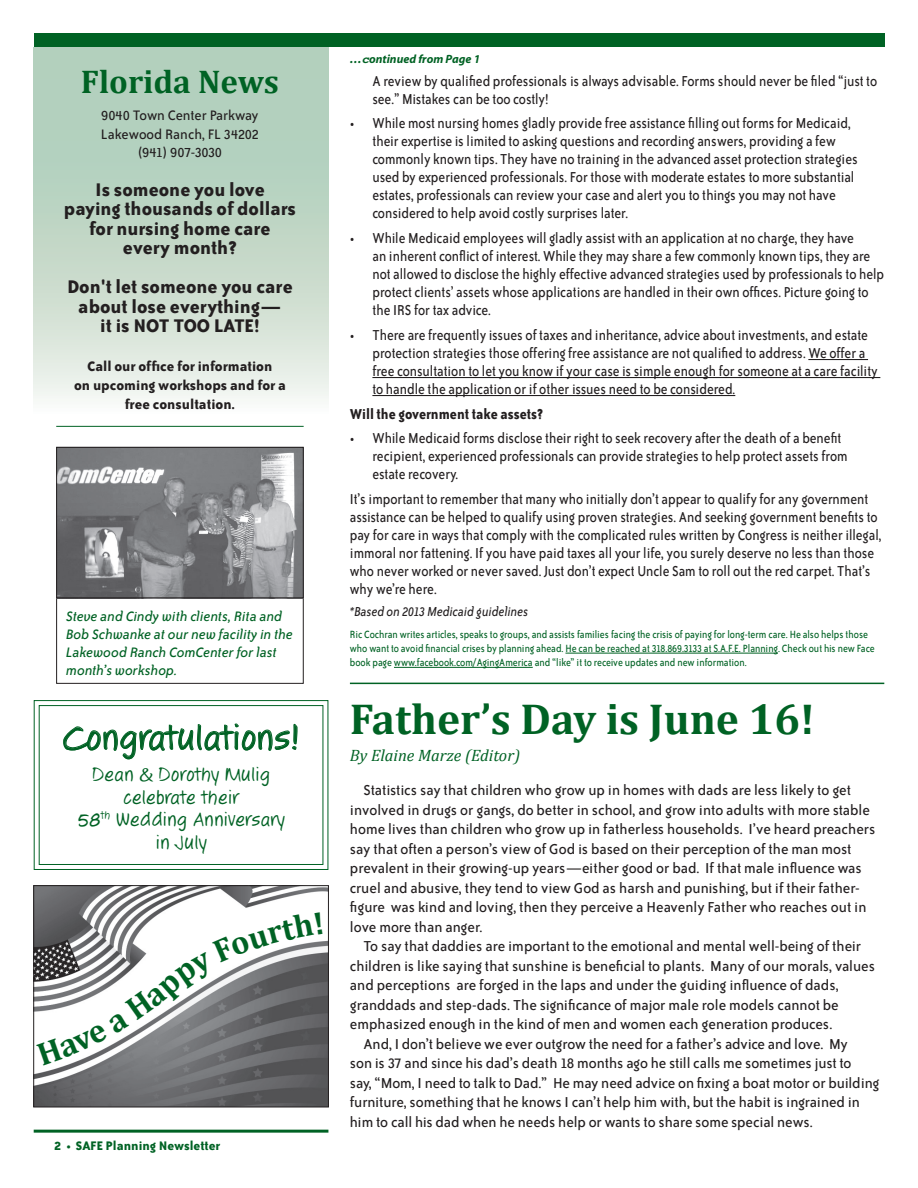
<style>
.page{position:relative;width:918px;height:1188px;background:#fff}
.page>*{position:absolute;margin:0;border:0;box-sizing:border-box;transform-origin:0 0}
.t1{font:700 43.5px "Cambria";color:#006224}
.t2{font:40.5px "Jotting";letter-spacing:.01em;color:#006224}
.t3{font:700 33px "Cambria";color:#006224}
.t4{font:22.5px/22.5px "Jotting";letter-spacing:.01em;color:#006224;text-align:center}
.t5{font:700 21px/19.5px "Bailey Sans ITC";color:#231f20;text-align:center}
.t6{font:16.5px/18px "Bailey Sans ITC";color:#231f20;scale:.9 1}
.t7{font:16.5px/19.5px "Bailey Sans ITC";color:#231f20}
.t8{font:700 16.5px "Bailey Sans ITC";color:#231f20;scale:.9 1}
.t9{font:italic 16.5px "Cambria";color:#006224}
.t10{font:italic 15.75px/18px "Bailey Sans ITC";color:#006224}
.t11{font:700 15.75px/18.9px "Bailey Sans ITC";color:#231f20;text-align:center}
.t12{font:15.75px/18.9px "Bailey Sans ITC";color:#231f20;text-align:center}
.t13{font:italic 15px "Bailey Sans ITC";color:#231f20;scale:.9 1}
.t14{font:700 14.25px "Bailey Sans ITC";color:#006224}
.t15{font:12px/14.2px "Bailey Sans ITC";color:#006224;scale:.9 1}
.t16{font:italic 700 12px "Myriad";color:#006224}
.s1{font-family:"Courier"}
</style>
<div class="page">
<svg style="left:34px;top:47px;width:294px;height:351px;background:#c4d9ca"></svg>
<div style="left:34px;top:34px;width:850px;height:13px;background:#006224"></div>
<hr style="left:34px;top:1130px;width:294px;height:3px;background:#006224">
<img style="left:58px;top:449px;width:244px;height:147px">
<div style="left:56px;top:447px;width:248px;height:151px;border:1px solid #231f20"></div>
<hr style="left:350px;top:683px;width:534px;height:1px;background:#006224">
<hr style="left:56px;top:426px;width:248px;height:1px;background:#006224">
<hr style="left:808px;top:359px;width:60px;height:1px;background:#231f20">
<hr style="left:372px;top:377px;width:508px;height:1px;background:#231f20">
<hr style="left:372px;top:395px;width:363px;height:1px;background:#231f20">
<hr style="left:565px;top:653px;width:213px;height:1px;background:#006224">
<hr style="left:394px;top:667px;width:139px;height:1px;background:#006224">
<svg style="left:33px;top:700px;width:296px;height:170px"></svg>
<div style="left:39px;top:705px;width:284px;height:160px;border:1px solid #006224"></div>
<img style="left:35px;top:887px;width:292px;height:218px">
<div style="left:33px;top:885px;width:296px;height:222px;border:1px solid #231f20"></div>
<svg style="left:36px;top:912px;width:287px;height:154px"></svg>
<h3 class="t3" style="left:81px;top:62px;width:200px">Florida News</h3>
<p class="t12" style="left:101px;top:106px;width:159px">9040 Town Center Parkway<br>Lakewood Ranch, FL 34202 (941) 907-3030</p>
<p class="t5" style="left:64px;top:179px;width:233px">Is someone you love<br>paying thousands of dollars for nursing home care every month?</p>
<p class="t5" style="left:67px;top:277px;width:227px">Don't let someone you care about lose everything—<br>it is NOT TOO LATE!</p>
<p class="t11" style="left:74px;top:356px;width:213px">Call our office for information<br>on upcoming workshops and for a free consultation.</p>
<p class="t10" style="left:66px;top:607px;width:228px">Steve and Cindy with clients, Rita and<br>Bob Schwanke at our new facility in the<br>Lakewood Ranch ComCenter for last month’s workshop.</p>
<h2 class="t2" style="left:63px;top:716px;width:238px">Congratulations!</h2>
<h3 class="t4" style="left:78px;top:764px;width:208px">Dean &amp; Dorothy Mulig celebrate their<br>58<sup>th</sup> Wedding Anniversary in July</h3>
<p class="t14" style="left:54px;top:1138px;width:168px">2 • SAFE Planning Newsletter</p>
<p class="t16" style="left:350px;top:53px;width:132px">…<span class="s1">c</span>ontinued from Page 1</p>
<p class="t6" style="left:372px;top:72px;width:562px">A review by qualified professionals is always advisable. Forms should never be filed “just to see.” Mistakes can be too costly!</p>
<p class="t6" style="left:372px;top:115px;width:541px;text-indent:-22px">• While most nursing homes gladly provide free assistance filling out forms for Medicaid, their expertise is limited to asking questions and recording answers, providing a few commonly known tips. They have no training in the advanced asset protection strategies used by experienced professionals. For those with moderate estates to more substantial estates, professionals can review your case and alert you to things you may not have considered to help avoid costly surprises later.</p>
<p class="t6" style="left:372px;top:230px;width:570px;text-indent:-22px">• While Medicaid employees will gladly assist with an application at no charge, they have<br>an inherent conflict of interest. While they may share a few commonly known tips, they are not allowed to disclose the highly effective advanced strategies used by professionals to help protect clients’ assets whose applications are handled in their own offices. Picture going to the IRS for tax advice.</p>
<p class="t6" style="left:372px;top:326px;width:563px;text-indent:-22px">• There are frequently issues of taxes and inheritance, advice about investments, and estate protection strategies those offering free assistance are not qualified to address. We offer a free consultation to let you know if your case is simple enough for someone at a care facility to handle the application or if other issues need to be considered.</p>
<p class="t8" style="left:350px;top:405px;width:216px">Will the government take assets?</p>
<p class="t6" style="left:372px;top:430px;width:530px;text-indent:-22px">• While Medicaid forms disclose their right to seek recovery after the death of a benefit recipient, experienced professionals can provide strategies to help protect assets from estate recovery.</p>
<p class="t6" style="left:350px;top:491px;width:592px">It’s important to remember that many who initially don’t appear to qualify for any government assistance can be helped to qualify using proven strategies. And seeking government benefits to pay for care in ways that comply with the complicated rules written by Congress is neither illegal, immoral nor fattening. If you have paid taxes all your life, you surely deserve no less than those who never worked or never saved. Just don’t expect Uncle Sam to roll out the red carpet. That’s why we’re here.</p>
<p class="t13" style="left:350px;top:604px;width:200px">*Based on 2013 Medicaid guidelines</p>
<p class="t15" style="left:350px;top:627px;width:585px">Ric Cochran writes articles, speaks to groups, and assists families facing the crisis of paying for long-term care. He also helps those who want to avoid financial crises by planning ahead. He can be reached at 318.869.3133 at S.A.F.E. Planning. Check out his new Face book page www.facebook.com/AgingAmerica and “like” it to receive updates and new information.</p>
<h1 class="t1" style="left:350px;top:693px;width:466px">Father’s Day is June 16!</h1>
<p class="t9" style="left:350px;top:745px;width:172px">By Elaine Marze (Editor)</p>
<p class="t7" style="left:350px;top:781px;width:527px;text-indent:13px">Statistics say that children who grow up in homes with dads are less likely to get involved in drugs or gangs, do better in school, and grow into adults with more stable home lives than children who grow up in fatherless households. I’ve heard preachers say that often a person’s view of God is based on their perception of the man most prevalent in their growing-up years—either good or bad. If that male influence was cruel and abusive, they tend to view God as harsh and punishing, but if their father&shy;figure was kind and loving, then they perceive a Heavenly Father who reaches out in love more than anger.</p>
<p class="t7" style="left:363px;top:937px;width:499px">To say that daddies are important to the emotional and mental well-being of their</p>
<p class="t7" style="left:350px;top:956px;width:527px">children is like saying that sunshine is beneficial to plants. Many of our morals, values</p>
<p class="t7" style="left:350px;top:976px;width:490px">and perceptions are forged in the laps and under the guiding influence of dads,</p>
<p class="t7" style="left:350px;top:995px;width:490px">granddads and step-dads. The significance of major male role models cannot be</p>
<p class="t7" style="left:350px;top:1015px;width:484px">emphasized enough in the kind of men and women each generation produces.</p>
<p class="t7" style="left:363px;top:1034px;width:486px">And, I don’t believe we ever outgrow the need for a father’s advice and love. My</p>
<p class="t7" style="left:350px;top:1054px;width:503px">son is 37 and since his dad’s death 18 months ago he still calls me sometimes just to</p>
<p class="t7" style="left:350px;top:1073px;width:531px">say, “Mom, I need to talk to Dad.” He may need advice on fixing a boat motor or building</p>
<p class="t7" style="left:350px;top:1093px;width:512px">furniture, something that he knows I can’t help him with, but the habit is ingrained in</p>
<p class="t7" style="left:350px;top:1112px;width:464px">him to call his dad when he needs help or wants to share some special news.</p>
</div>
